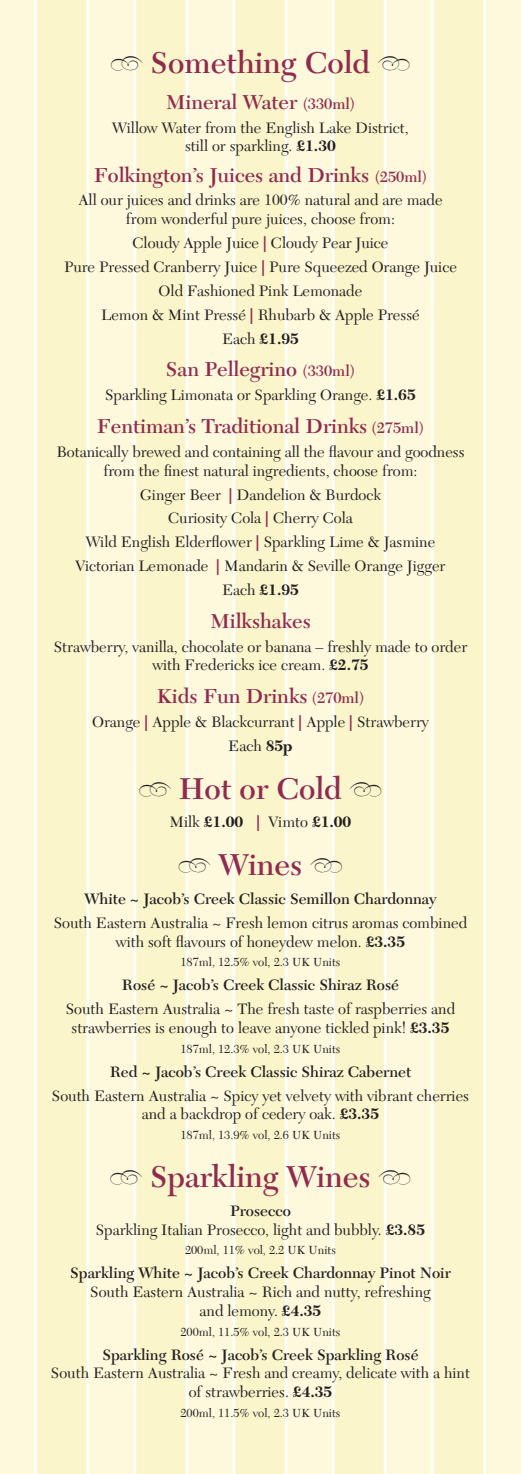
<style>
.page{position:relative;width:521px;height:1474px;background:#fff}
.page>*{position:absolute;margin:0;border:0;box-sizing:border-box;transform-origin:0 0}
.t1{font:600 31.5px "New Caledonia";color:#8f2b4f}
.t2{font:600 21px "New Caledonia";color:#8f2b4f}
.t3{font:15.75px/18.9px "New Caledonia";color:#231f20;text-align:center}
.t4{font:600 15.75px "New Caledonia";color:#231f20}
.t5{font:700 15.75px "New Caledonia";color:#231f20}
.t6{font:12.25px "New Caledonia";color:#231f20}
.s1{font-size:15.75px}
.s2{font-weight:700}
.s3{font-weight:700;color:#8f2b4f}
.s4{font-weight:400}
.s5{color:#8f2b4f}
</style>
<div class="page">
<img style="left:0;top:0;width:521px;height:1473px">
<svg style="left:111px;top:57px;width:32px;height:14px"></svg>
<svg style="left:378px;top:57px;width:32px;height:14px"></svg>
<svg style="left:139px;top:781px;width:32px;height:15px"></svg>
<svg style="left:350px;top:781px;width:31px;height:15px"></svg>
<svg style="left:179px;top:858px;width:31px;height:14px"></svg>
<svg style="left:310px;top:858px;width:32px;height:14px"></svg>
<svg style="left:111px;top:1169px;width:31px;height:15px"></svg>
<svg style="left:379px;top:1169px;width:31px;height:15px"></svg>
<p class="t1" style="left:151px;top:44px;width:221px">Something Cold</p>
<p class="t2" style="left:166px;top:89px;width:191px">Mineral Water <span class="s1">(330ml)</span></p>
<p class="t3" style="left:112px;top:118px;width:298px">Willow Water from the English Lake District,</p>
<p class="t3" style="left:185px;top:137px;width:152px">still or sparkling. <span class="s2">£1.30</span></p>
<p class="t2" style="left:94px;top:162px;width:335px">Folkington’s Juices and Drinks <span class="s1">(250ml)</span></p>
<p class="t3" style="left:78px;top:191px;width:366px">All our juices and drinks are 100% natural and are made</p>
<p class="t3" style="left:126px;top:210px;width:270px">from wonderful pure juices, choose from:</p>
<p class="t3" style="left:133px;top:234px;width:257px">Cloudy Apple Juice <span class="s3">|</span> Cloudy Pear Juice</p>
<p class="t3" style="left:64px;top:258px;width:394px">Pure Pressed Cranberry Juice <span class="s3">|</span> Pure Squeezed Orange Juice</p>
<p class="t3" style="left:159px;top:282px;width:205px">Old Fashioned Pink Lemonade</p>
<p class="t3" style="left:101px;top:305px;width:320px">Lemon &amp; Mint Pressé <span class="s3">|</span> Rhubarb &amp; Apple Pressé</p>
<p class="t5" style="left:222px;top:329px;width:78px"><span class="s4">Each</span> £1.95</p>
<p class="t2" style="left:166px;top:357px;width:191px">San Pellegrino <span class="s1">(330ml)</span></p>
<p class="t3" style="left:105px;top:386px;width:312px">Sparkling Limonata or Sparkling Orange. <span class="s2">£1.65</span></p>
<p class="t2" style="left:97px;top:413px;width:328px">Fentiman’s Traditional Drinks <span class="s1">(275ml)</span></p>
<p class="t3" style="left:56px;top:442px;width:410px">Botanically brewed and containing all the flavour and goodness from the finest natural ingredients, choose from:</p>
<p class="t3" style="left:140px;top:485px;width:242px">Ginger Beer <span class="s3">|</span> Dandelion &amp; Burdock</p>
<p class="t3" style="left:168px;top:509px;width:186px">Curiosity Cola <span class="s3">|</span> Cherry Cola</p>
<p class="t3" style="left:86px;top:533px;width:351px">Wild English Elderflower <span class="s3">|</span> Sparkling Lime &amp; Jasmine</p>
<p class="t3" style="left:76px;top:557px;width:371px">Victorian Lemonade <span class="s3">|</span> Mandarin &amp; Seville Orange Jigger</p>
<p class="t5" style="left:222px;top:580px;width:78px"><span class="s4">Each</span> £1.95</p>
<p class="t2" style="left:210px;top:608px;width:102px">Milkshakes</p>
<p class="t3" style="left:54px;top:637px;width:415px">Strawberry, vanilla, chocolate or banana – freshly made to order with Fredericks ice cream. <span class="s2">£2.75</span></p>
<p class="t2" style="left:157px;top:683px;width:209px">Kids Fun Drinks <span class="s1">(270ml)</span></p>
<p class="t3" style="left:92px;top:712px;width:338px">Orange <span class="s3">|</span> Apple &amp; Blackcurrant <span class="s3">|</span> Apple <span class="s3">|</span> Strawberry</p>
<p class="t3" style="left:228px;top:736px;width:66px">Each <span class="s2">85p</span></p>
<p class="t1" style="left:179px;top:769px;width:164px">Hot or Cold</p>
<p class="t5" style="left:170px;top:813px;width:183px"><span class="s4">Milk</span> £1.00 <span class="s5">|</span> <span class="s4">Vimto</span> £1.00</p>
<p class="t1" style="left:218px;top:846px;width:86px">Wines</p>
<p class="t4" style="left:84px;top:889px;width:353px">White ~ Jacob’s Creek Classic Semillon Chardonnay</p>
<p class="t3" style="left:54px;top:913px;width:415px">South Eastern Australia ~ Fresh lemon citrus aromas combined with soft flavours of honeydew melon. <span class="s2">£3.35</span></p>
<p class="t6" style="left:180px;top:955px;width:162px">187ml, 12.5% vol, 2.3 UK Units</p>
<p class="t4" style="left:122px;top:975px;width:278px">Rosé ~ Jacob’s Creek Classic Shiraz Rosé</p>
<p class="t3" style="left:66px;top:999px;width:391px">South Eastern Australia ~ The fresh taste of raspberries and strawberries is enough to leave anyone tickled pink! <span class="s2">£3.35</span></p>
<p class="t6" style="left:180px;top:1041px;width:162px">187ml, 12.3% vol, 2.3 UK Units</p>
<p class="t4" style="left:110px;top:1062px;width:303px">Red ~ Jacob’s Creek Classic Shiraz Cabernet</p>
<p class="t3" style="left:52px;top:1086px;width:419px">South Eastern Australia ~ Spicy yet velvety with vibrant cherries and a backdrop of cedery oak. <span class="s2">£3.35</span></p>
<p class="t6" style="left:180px;top:1127px;width:162px">187ml, 13.9% vol, 2.6 UK Units</p>
<p class="t1" style="left:150px;top:1157px;width:222px">Sparkling Wines</p>
<p class="t4" style="left:230px;top:1201px;width:62px">Prosecco</p>
<p class="t3" style="left:96px;top:1220px;width:331px">Sparkling Italian Prosecco, light and bubbly. <span class="s2">£3.85</span></p>
<p class="t6" style="left:185px;top:1243px;width:152px">200ml, 11% vol, 2.2 UK Units</p>
<p class="t4" style="left:70px;top:1263px;width:382px">Sparkling White ~ Jacob’s Creek Chardonnay Pinot Noir</p>
<p class="t3" style="left:90px;top:1282px;width:342px">South Eastern Australia ~ Rich and nutty, refreshing</p>
<p class="t3" style="left:200px;top:1301px;width:123px">and lemony. <span class="s2">£4.35</span></p>
<p class="t6" style="left:180px;top:1324px;width:162px">200ml, 11.5% vol, 2.3 UK Units</p>
<p class="t4" style="left:102px;top:1344px;width:318px">Sparkling Rosé ~ Jacob’s Creek Sparkling Rosé</p>
<p class="t3" style="left:51px;top:1363px;width:420px">South Eastern Australia ~ Fresh and creamy, delicate with a hint of strawberries. <span class="s2">£4.35</span></p>
<p class="t6" style="left:180px;top:1405px;width:162px">200ml, 11.5% vol, 2.3 UK Units</p>
</div>
